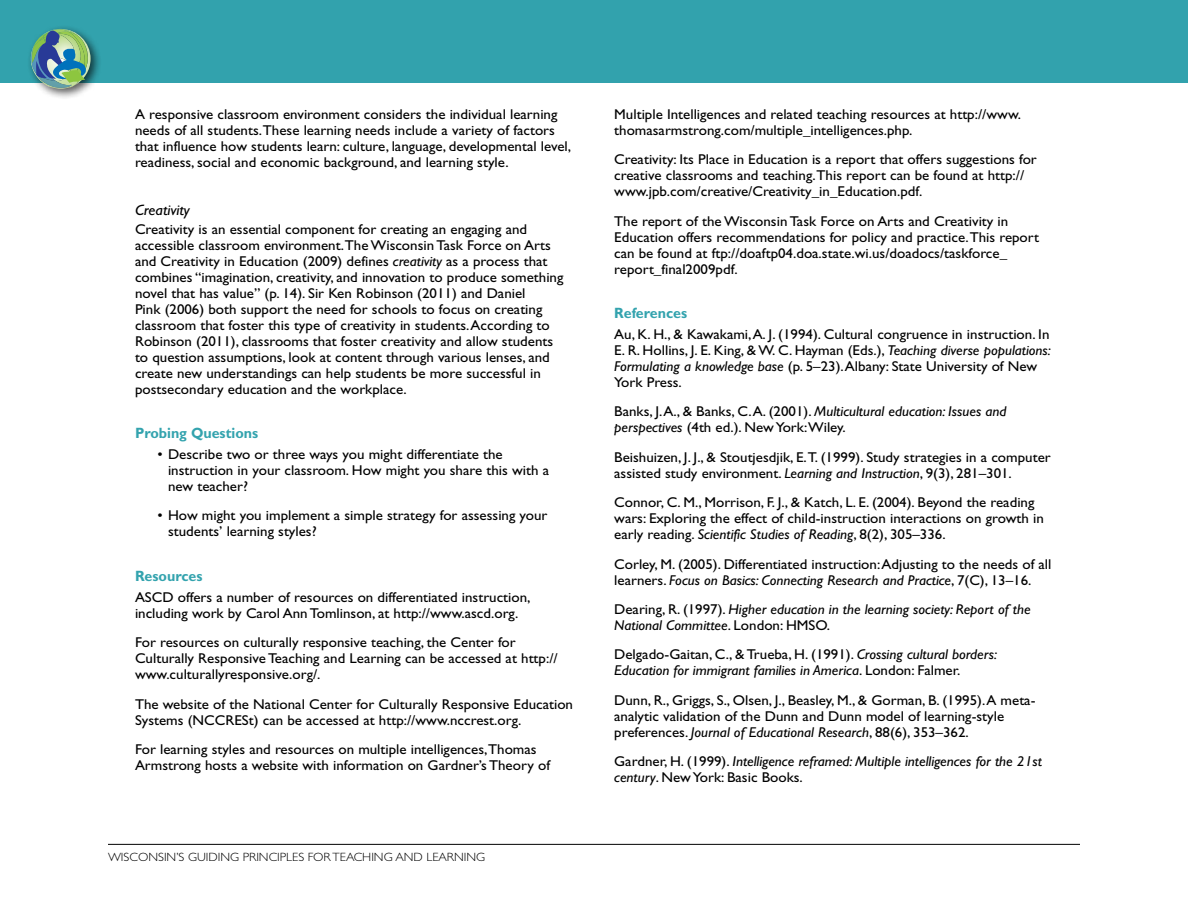
<style>
.page{position:relative;width:1188px;height:918px;background:#fff}
.page>*{position:absolute;margin:0;border:0;box-sizing:border-box;transform-origin:0 0}
.t1{font:700 15px "Gill Sans";color:#33a3ae;scale:.95 1}
.t2{font:italic 15px "Gill Sans";color:#000;scale:1.06 1}
.t3{font:14.25px/15.9px "Gill Sans";color:#000;scale:1.05 1}
.t4{font:italic 14.25px/15.9px "Gill Sans";color:#000;scale:1.05 1}
.t5{font:300 12px "Gill Sans";color:#000;scale:1.05 1}
.s1{font-style:italic}
.s2{font-style:normal}
</style>
<div class="page">
<hr style="left:108px;top:844px;width:972px;height:1px;background:#000">
<div style="left:0;top:0;width:1188px;height:82px;background:#32a2ad"></div>
<div style="left:26px;top:24px;width:75px;height:76px;background:#000;opacity:.66"></div>
<img style="left:30px;top:29px;width:61px;height:60px">
<p class="t3" style="left:135px;top:106px;width:417px">A responsive classroom environment considers the individual learning needs of all students.These learning needs include a variety of factors that influence how students learn: culture, language, developmental level, readiness, social and economic background, and learning style.</p>
<p class="t2" style="left:135px;top:201px;width:53px">Creativity</p>
<p class="t3" style="left:135px;top:221px;width:410px">Creativity is an essential component for creating an engaging and accessible classroom environment.The Wisconsin Task Force on Arts and Creativity in Education (2009) defines <span class="s1">creativity</span> as a process that combines “imagination, creativity, and innovation to produce something novel that has value” (p. 14). Sir Ken Robinson (2011) and Daniel<br>Pink (2006) both support the need for schools to focus on creating classroom that foster this type of creativity in students. According to Robinson (2011), classrooms that foster creativity and allow students to question assumptions, look at content through various lenses, and create new understandings can help students be more successful in postsecondary education and the workplace.</p>
<p class="t1" style="left:135px;top:424px;width:131px">Probing Questions</p>
<p class="t3" style="left:168px;top:446px;width:364px;text-indent:-11px">• Describe two or three ways you might differentiate the instruction in your classroom. How might you share this with a new teacher?</p>
<p class="t3" style="left:168px;top:508px;width:363px;text-indent:-11px">• How might you implement a simple strategy for assessing your students’ learning styles?</p>
<p class="t1" style="left:135px;top:567px;width:73px">Resources</p>
<p class="t3" style="left:135px;top:589px;width:378px">ASCD offers a number of resources on differentiated instruction, including work by Carol Ann Tomlinson, at http://www.ascd.org.</p>
<p class="t3" style="left:135px;top:635px;width:404px">For resources on culturally responsive teaching, the Center for<br>Culturally Responsive Teaching and Learning can be accessed at http:// www.culturallyresponsive.org/.</p>
<p class="t3" style="left:135px;top:696px;width:419px">The website of the National Center for Culturally Responsive Education<br>Systems (NCCRESt) can be accessed at http://www.nccrest.org.</p>
<p class="t3" style="left:135px;top:741px;width:397px">For learning styles and resources on multiple intelligences,Thomas<br>Armstrong hosts a website with information on Gardner’s Theory of</p>
<p class="t5" style="left:108px;top:850px;width:360px">WISCONSIN’S GUIDING PRINCIPLES FOR TEACHING AND LEARNING</p>
<p class="t3" style="left:614px;top:106px;width:389px">Multiple Intelligences and related teaching resources at http://www. thomasarmstrong.com/multiple_intelligences.php.</p>
<p class="t3" style="left:614px;top:152px;width:404px">Creativity: Its Place in Education is a report that offers suggestions for creative classrooms and teaching.This report can be found at http:// www.jpb.com/creative/Creativity_in_Education.pdf.</p>
<p class="t3" style="left:614px;top:213px;width:406px">The report of the Wisconsin Task Force on Arts and Creativity in Education offers recommendations for policy and practice.This report can be found at ftp://doaftp04.doa.state.wi.us/doadocs/taskforce_ report_final2009pdf.</p>
<p class="t1" style="left:614px;top:304px;width:78px">References</p>
<p class="t3" style="left:614px;top:326px;width:417px">Au, K. H., &amp; Kawakami, A. J. (1994). Cultural congruence in instruction. In E. R. Hollins, J. E. King, &amp; W. C. Hayman (Eds.), <span class="s1">Teaching diverse populations:<br>Formulating a knowledge base</span> (p. 5–23). Albany: State University of New York Press.</p>
<p class="t3" style="left:614px;top:404px;width:375px">Banks, J. A., &amp; Banks, C. A. (2001). <span class="s1">Multicultural education: Issues and perspectives</span> (4th ed.). New York:Wiley.</p>
<p class="t3" style="left:614px;top:449px;width:417px">Beishuizen, J. J., &amp; Stoutjesdjik, E.T. (1999). Study strategies in a computer assisted study environment. <span class="s1">Learning and Instruction</span>, 9(3), 281–301.</p>
<p class="t3" style="left:614px;top:494px;width:411px">Connor, C. M., Morrison, F. J., &amp; Katch, L. E. (2004). Beyond the reading wars: Exploring the effect of child-instruction interactions on growth in early reading. <span class="s1">Scientific Studies of Reading</span>, 8(2), 305–336.</p>
<p class="t3" style="left:614px;top:556px;width:418px">Corley, M. (2005). Differentiated instruction: Adjusting to the needs of all learners. <span class="s1">Focus on Basics: Connecting Research and Practice</span>, 7(C), 13–16.</p>
<p class="t4" style="left:614px;top:601px;width:398px"><span class="s2">Dearing, R. (1997).</span> Higher education in the learning society: Report of the<br>National Committee<span class="s2">. London: HMSO.</span></p>
<p class="t4" style="left:614px;top:647px;width:366px"><span class="s2">Delgado-Gaitan, C., &amp; Trueba, H. (1991).</span> Crossing cultural borders:<br>Education for immigrant families in America<span class="s2">. London: Falmer.</span></p>
<p class="t3" style="left:614px;top:692px;width:403px">Dunn, R., Griggs, S., Olsen, J., Beasley, M., &amp; Gorman, B. (1995). A meta&shy;analytic validation of the Dunn and Dunn model of learning-style preferences. <span class="s1">Journal of Educational Research</span>, 88(6), 353–362.</p>
<p class="t4" style="left:614px;top:753px;width:409px"><span class="s2">Gardner, H. (1999).</span> Intelligence reframed: Multiple intelligences for the 21st century<span class="s2">. New York: Basic Books.</span></p>
</div>
